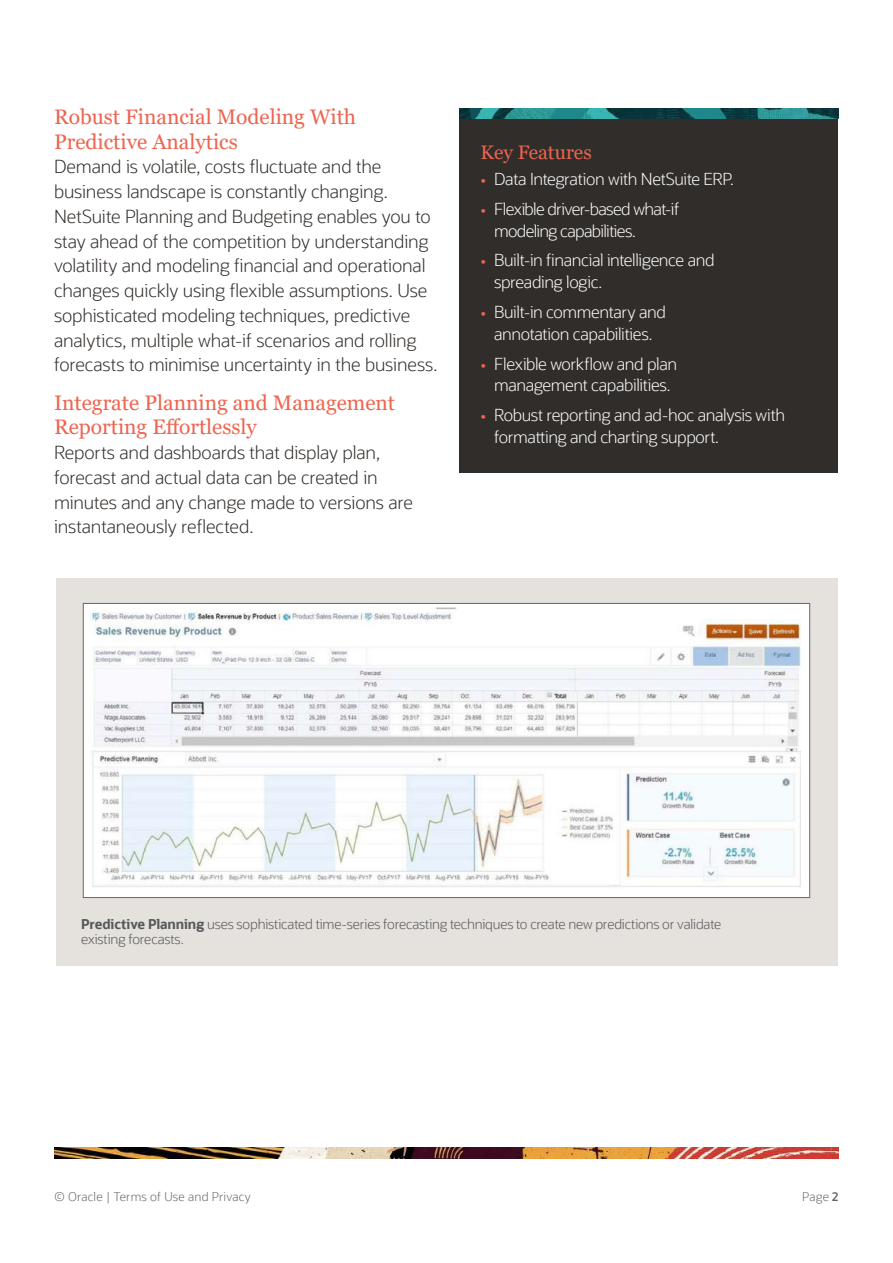
<style>
.page{position:relative;width:893px;height:1263px;background:#fff}
.page>*{position:absolute;margin:0;border:0;box-sizing:border-box;transform-origin:0 0}
.t1{font:21px/24.8px "Georgia";color:#ee644f}
.t2{font:19.5px "Georgia";color:#ee644f}
.t3{font:300 18px/24.8px "Oracle Sans";letter-spacing:-.01em;color:#312d2a}
.t4{font:300 16.5px/21.8px "Oracle Sans";letter-spacing:-.025em;color:#fff}
.t5{font:300 13.5px/15px "Oracle Sans";letter-spacing:-.015em;color:#57585a}
.t6{font:300 12px "Oracle Sans";letter-spacing:.015em;color:#666}
.s1{font-weight:400;color:#ee644f}
.s2{font-weight:700}
.s3{font-weight:600}
</style>
<div class="page">
<img style="left:54px;top:1148px;width:785px;height:10px">
<div style="left:459px;top:117px;width:379px;height:355px;background:#312d2a"></div>
<img style="left:459px;top:108px;width:379px;height:10px">
<div style="left:56px;top:578px;width:781px;height:388px;background:#e5e1dd"></div>
<div style="left:83px;top:603px;width:727px;height:294px;background:#fff"></div>
<img style="left:90px;top:607px;width:711px;height:280px">
<p class="t1" style="left:54px;top:105px;width:304px">Robust Financial Modeling With<br>Predictive Analytics</p>
<p class="t3" style="left:54px;top:155px;width:385px">Demand is volatile, costs fluctuate and the business landscape is constantly changing.<br>NetSuite Planning and Budgeting enables you to stay ahead of the competition by understanding volatility and modeling financial and operational changes quickly using flexible assumptions. Use sophisticated modeling techniques, predictive analytics, multiple what-if scenarios and rolling forecasts to minimise uncertainty in the business.</p>
<p class="t1" style="left:54px;top:390px;width:343px">Integrate Planning and Management<br>Reporting Effortlessly</p>
<p class="t3" style="left:54px;top:440px;width:360px">Reports and dashboards that display plan, forecast and actual data can be created in minutes and any change made to versions are instantaneously reflected.</p>
<p class="t2" style="left:481px;top:140px;width:113px">Key Features</p>
<p class="t4" style="left:481px;top:168px;width:255px"><span class="s1">•</span> Data Integration with NetSuite ERP.</p>
<p class="t4" style="left:494px;top:198px;width:187px;text-indent:-14px"><span class="s1">•</span> Flexible driver-based what-if modeling capabilities.</p>
<p class="t4" style="left:494px;top:250px;width:222px;text-indent:-14px"><span class="s1">•</span> Built-in financial intelligence and spreading logic.</p>
<p class="t4" style="left:481px;top:301px;width:187px;text-align:center"><span class="s1">•</span> Built-in commentary and annotation capabilities.</p>
<p class="t4" style="left:481px;top:353px;width:198px;text-align:center"><span class="s1">•</span> Flexible workflow and plan management capabilities.</p>
<p class="t4" style="left:494px;top:405px;width:292px;text-indent:-14px"><span class="s1">•</span> Robust reporting and ad-hoc analysis with formatting and charting support.</p>
<p class="t5" style="left:81px;top:916px;width:642px"><span class="s2">Predictive Planning</span> uses sophisticated time-series forecasting techniques to create new predictions or validate existing forecasts.</p>
<p class="t6" style="left:54px;top:1190px;width:198px">© Oracle | Terms of Use and Privacy</p>
<p class="t6" style="left:802px;top:1190px;width:38px">Page <span class="s3">2</span></p>
</div>
